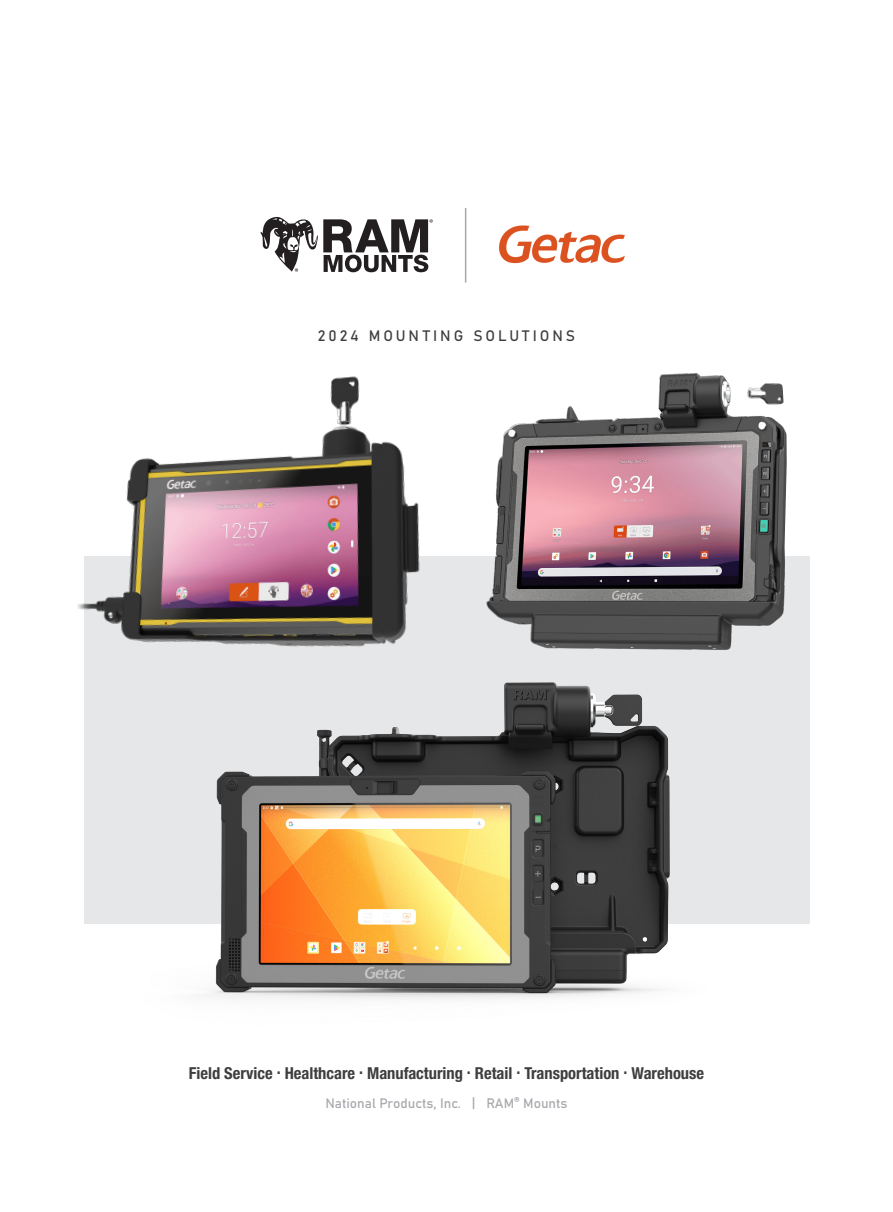
<style>
.page{position:relative;width:893px;height:1212px;background:#fff}
.page>*{position:absolute;margin:0;border:0;box-sizing:border-box;transform-origin:0 0}
.t1{font:700 condensed 16.5px "Helvetica Neue LT Std";color:#3e3e3f}
.Features_Body_no_border{font:15px "Bahnschrift";letter-spacing:.2em;color:#3e3e3f}
.t2{font:13.5px "Bahnschrift";color:#a8a9ad}
</style>
<div class="page">
<div style="left:84px;top:557px;width:725px;height:367px;background:#e6e7e9"></div>
<img style="left:77px;top:376px;width:358px;height:271px">
<img style="left:206px;top:682px;width:464px;height:317px">
<img style="left:484px;top:373px;width:303px;height:277px">
<img style="left:745px;top:382px;width:39px;height:25px">
<svg style="left:260px;top:217px;width:173px;height:55px"></svg>
<hr style="left:465px;top:208px;width:1px;height:75px;background:#a8a9ad">
<img style="left:499px;top:225px;width:126px;height:39px">
<p class="Features_Body_no_border" style="left:318px;top:324px;width:259px">2024 MOUNTING SOLUTIONS</p>
<p class="t1" style="left:189px;top:1063px;width:517px">Field Service . Healthcare . Manufacturing . Retail . Transportation . Warehouse</p>
<p class="t2" style="left:325px;top:1092px;width:243px">National Products, Inc. | RAM<sup>®</sup> Mounts</p>
</div>
